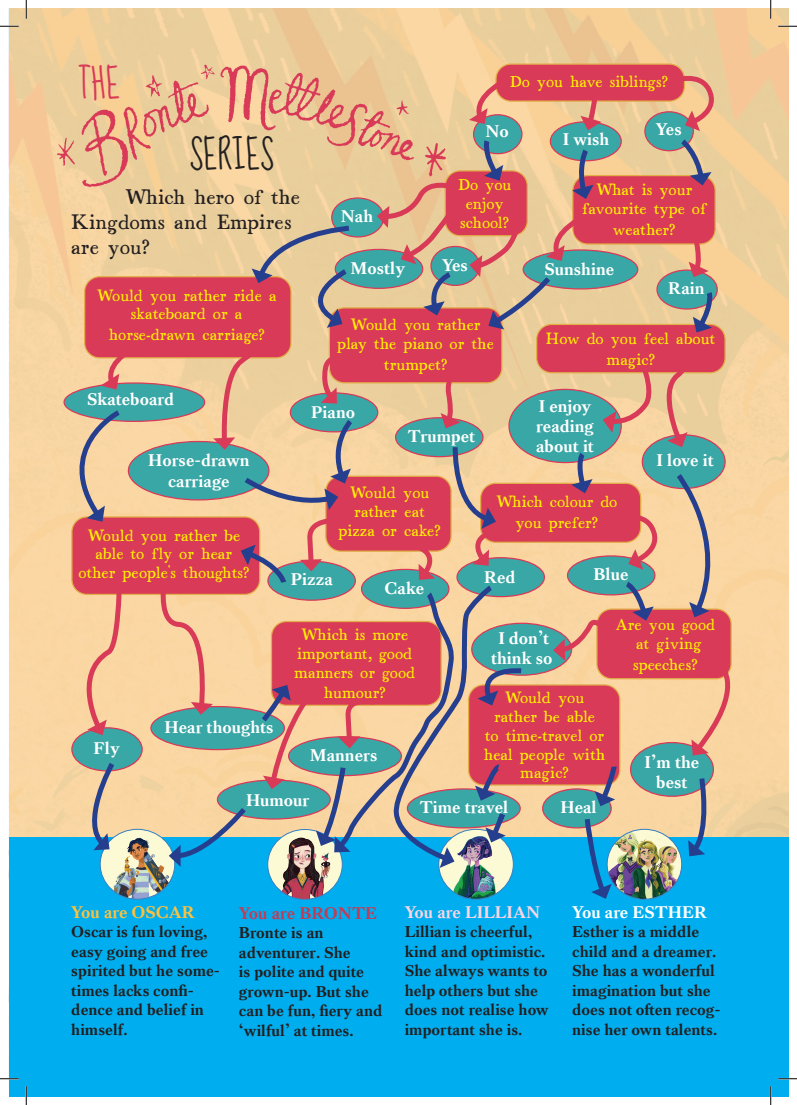
<style>
.page{position:relative;width:797px;height:1105px;background:#fff}
.page>*{position:absolute;margin:0;border:0;box-sizing:border-box;transform-origin:0 0}
.t1{font:32.5px "KG Sue Ellen Francisco";color:#231f20}
.t2{font:32.5px "KG Sue Ellen Francisco";color:#d83a58}
.t3{font:22.5px/25px "Alchemist Serif Font";color:#231f20}
.t4{font:17.5px/18.8px "Alchemist Serif Font";color:#fff101;text-align:center}
.t5{font:700 17.5px/20px "Kings Caslon";color:#fff;text-align:center}
.t6{font:700 17.5px "Kings Caslon";color:#fad5e5}
.t7{font:700 17.5px "Kings Caslon";color:#c13c57}
.t8{font:700 17.5px "Kings Caslon";color:#fec13e}
.t9{font:700 16.25px/19.5px "Kings Caslon";color:#231f20}
</style>
<div class="page">
<img style="left:9px;top:9px;width:779px;height:828px">
<div style="left:9px;top:837px;width:779px;height:259px;background:#00aeef"></div>
<div style="left:496px;top:64px;width:188px;height:37px;background:#d83a58;border-radius:15px"></div>
<div style="left:495px;top:63px;width:190px;height:39px;border:1px solid #e2ae48;border-radius:15px"></div>
<div style="left:573px;top:176px;width:142px;height:68px;background:#d83a58;border-radius:15px"></div>
<div style="left:572px;top:175px;width:143px;height:70px;border:1px solid #e2ae48;border-radius:15px"></div>
<div style="left:468px;top:685px;width:151px;height:100px;background:#d83a58;border-radius:15px"></div>
<div style="left:480px;top:483px;width:160px;height:59px;background:#d83a58;border-radius:15px"></div>
<div style="left:536px;top:324px;width:189px;height:49px;background:#d83a58;border-radius:15px"></div>
<div style="left:536px;top:324px;width:189px;height:49px;border:1px solid #e2ae48;border-radius:15px"></div>
<div style="left:445px;top:171px;width:82px;height:65px;background:#d83a58;border-radius:15px"></div>
<div style="left:444px;top:170px;width:84px;height:66px;border:1px solid #e2ae48;border-radius:15px"></div>
<div style="left:85px;top:277px;width:206px;height:81px;background:#d83a58;border-radius:15px"></div>
<div style="left:84px;top:276px;width:207px;height:82px;border:1px solid #e2ae48;border-radius:15px"></div>
<div style="left:329px;top:308px;width:173px;height:75px;background:#d83a58;border-radius:15px"></div>
<div style="left:72px;top:517px;width:188px;height:77px;background:#d83a58;border-radius:15px"></div>
<img style="left:268px;top:868px;width:74px;height:31px">
<img style="left:100px;top:829px;width:75px;height:70px">
<div style="left:100px;top:829px;width:75px;height:70px;border:1px solid #347fc2;border-radius:50%"></div>
<img style="left:440px;top:868px;width:73px;height:31px">
<img style="left:53px;top:59px;width:408px;height:137px">
<div style="left:645px;top:112px;width:48px;height:39px;background:#39a7a5;border-radius:50%"></div>
<div style="left:644px;top:111px;width:50px;height:40px;border:1px solid #d83a58;border-radius:50%"></div>
<div style="left:431px;top:246px;width:48px;height:39px;background:#39a7a5;border-radius:50%"></div>
<div style="left:430px;top:246px;width:50px;height:40px;border:1px solid #d83a58;border-radius:50%"></div>
<div style="left:332px;top:198px;width:51px;height:39px;background:#39a7a5;border-radius:50%"></div>
<div style="left:331px;top:197px;width:53px;height:41px;border:1px solid #d83a58;border-radius:50%"></div>
<div style="left:657px;top:270px;width:60px;height:39px;background:#39a7a5;border-radius:50%"></div>
<div style="left:656px;top:269px;width:61px;height:41px;border:1px solid #d83a58;border-radius:50%"></div>
<div style="left:509px;top:389px;width:112px;height:74px;background:#39a7a5;border-radius:50%"></div>
<div style="left:523px;top:250px;width:114px;height:39px;background:#39a7a5;border-radius:50%"></div>
<div style="left:473px;top:115px;width:49px;height:39px;background:#39a7a5;border-radius:50%"></div>
<div style="left:473px;top:114px;width:49px;height:40px;border:1px solid #d83a58;border-radius:50%"></div>
<div style="left:550px;top:122px;width:71px;height:39px;background:#39a7a5;border-radius:50%"></div>
<div style="left:335px;top:249px;width:87px;height:39px;background:#39a7a5;border-radius:50%"></div>
<div style="left:64px;top:383px;width:141px;height:38px;background:#39a7a5;border-radius:50%"></div>
<div style="left:128px;top:441px;width:141px;height:59px;background:#39a7a5;border-radius:50%"></div>
<div style="left:457px;top:558px;width:87px;height:39px;background:#39a7a5;border-radius:50%"></div>
<div style="left:72px;top:728px;width:70px;height:43px;background:#39a7a5;border-radius:50%"></div>
<svg style="left:542px;top:789px;width:69px;height:39px"></svg>
<div style="left:472px;top:623px;width:99px;height:52px;background:#39a7a5;border-radius:50%"></div>
<svg style="left:465px;top:78px;width:41px;height:46px"></svg>
<svg style="left:97px;top:356px;width:41px;height:34px"></svg>
<svg style="left:675px;top:241px;width:33px;height:36px"></svg>
<svg style="left:580px;top:100px;width:21px;height:30px"></svg>
<svg style="left:670px;top:72px;width:57px;height:113px"></svg>
<svg style="left:469px;top:215px;width:114px;height:114px"></svg>
<svg style="left:482px;top:140px;width:21px;height:41px"></svg>
<svg style="left:52px;top:407px;width:71px;height:115px;background:#dac19e"></svg>
<svg style="left:693px;top:292px;width:21px;height:41px"></svg>
<svg style="left:572px;top:149px;width:21px;height:50px"></svg>
<svg style="left:377px;top:179px;width:81px;height:136px"></svg>
<svg style="left:252px;top:223px;width:102px;height:105px"></svg>
<svg style="left:553px;top:354px;width:193px;height:545px"></svg>
<svg style="left:79px;top:761px;width:38px;height:91px;background:#b4b6a6"></svg>
<svg style="left:64px;top:580px;width:60px;height:155px;background:#f0bb95"></svg>
<svg style="left:159px;top:337px;width:367px;height:531px"></svg>
<svg style="left:0;top:25px;width:19px;height:2px"></svg>
<svg style="left:778px;top:25px;width:19px;height:2px"></svg>
<svg style="left:0;top:1078px;width:19px;height:1px"></svg>
<svg style="left:778px;top:1078px;width:19px;height:1px"></svg>
<svg style="left:25px;top:0;width:2px;height:19px"></svg>
<svg style="left:25px;top:1086px;width:2px;height:19px"></svg>
<svg style="left:770px;top:0;width:1px;height:19px"></svg>
<svg style="left:770px;top:1086px;width:1px;height:19px"></svg>
<h1 class="t2" style="left:78px;top:68px;width:44px">THE</h1>
<h1 class="t1" style="left:189px;top:139px;width:86px">SERIES</h1>
<p class="t3" style="left:71px;top:185px;width:230px;text-indent:54px">Which hero of the<br>Kingdoms and Empires are you?</p>
<p class="t5" style="left:341px;top:206px;width:34px">Nah</p>
<p class="t5" style="left:350px;top:258px;width:56px">Mostly</p>
<p class="t4" style="left:510px;top:72px;width:160px">Do you have siblings?</p>
<p class="t5" style="left:485px;top:121px;width:25px">No</p>
<p class="t5" style="left:562px;top:130px;width:48px">I wish</p>
<p class="t5" style="left:656px;top:120px;width:27px">Yes</p>
<p class="t4" style="left:458px;top:176px;width:55px">Do you enjoy school?</p>
<p class="t4" style="left:582px;top:181px;width:126px">What is your favourite type of</p>
<p class="t4" style="left:613px;top:221px;width:64px">weather?</p>
<p class="t5" style="left:442px;top:255px;width:27px">Yes</p>
<p class="t5" style="left:544px;top:259px;width:71px">Sunshine</p>
<p class="t4" style="left:97px;top:286px;width:181px">Would you rather ride a skateboard or a</p>
<p class="t4" style="left:109px;top:326px;width:157px">horse-drawn carriage?</p>
<p class="t4" style="left:337px;top:316px;width:158px">Would you rather play the piano or the</p>
<p class="t4" style="left:384px;top:355px;width:65px">trumpet?</p>
<p class="t5" style="left:668px;top:278px;width:38px">Rain</p>
<p class="t4" style="left:546px;top:329px;width:171px;line-height:21px">How do you feel about magic?</p>
<p class="t5" style="left:87px;top:389px;width:89px">Skateboard</p>
<p class="t5" style="left:148px;top:450px;width:103px;line-height:21px">Horse-drawn carriage</p>
<p class="t5" style="left:311px;top:402px;width:45px">Piano</p>
<p class="t5" style="left:408px;top:426px;width:69px">Trumpet</p>
<p class="t4" style="left:350px;top:484px;width:81px;text-align:left">Would you rather eat</p>
<p class="t4" style="left:88px;top:526px;width:154px">Would you rather be</p>
<p class="t4" style="left:338px;top:522px;width:104px">pizza or cake?</p>
<p class="t4" style="left:78px;top:545px;width:172px">able to fly or hear other people’s thoughts?</p>
<p class="t5" style="left:291px;top:569px;width:43px">Pizza</p>
<p class="t5" style="left:384px;top:578px;width:41px">Cake</p>
<p class="t5" style="left:536px;top:396px;width:59px;text-align:left">I enjoy reading about it</p>
<p class="t4" style="left:496px;top:492px;width:123px;line-height:21px">Which colour do you prefer?</p>
<p class="t5" style="left:484px;top:567px;width:33px">Red</p>
<p class="t5" style="left:593px;top:564px;width:37px">Blue</p>
<p class="t5" style="left:656px;top:450px;width:59px">I love it</p>
<p class="t5" style="left:94px;top:738px;width:28px">Fly</p>
<p class="t5" style="left:164px;top:717px;width:111px">Hear thoughts</p>
<p class="t4" style="left:294px;top:626px;width:123px;line-height:19.1px">Which is more important, good manners or good humour?</p>
<p class="t5" style="left:310px;top:745px;width:69px">Manners</p>
<p class="t5" style="left:491px;top:628px;width:63px">I don’t think so</p>
<p class="t4" style="left:484px;top:689px;width:123px">Would you rather be able<br>to time-travel or heal people with magic?</p>
<p class="t4" style="left:615px;top:616px;width:101px">Are you good at giving</p>
<p class="t4" style="left:633px;top:655px;width:66px">speeches?</p>
<p class="t5" style="left:644px;top:752px;width:56px">I’m the best</p>
<p class="t5" style="left:246px;top:790px;width:65px">Humour</p>
<p class="t5" style="left:420px;top:797px;width:90px">Time travel</p>
<p class="t5" style="left:560px;top:797px;width:38px">Heal</p>
<p class="t8" style="left:71px;top:902px;width:125px">You are OSCAR</p>
<p class="t9" style="left:71px;top:922px;width:150px">Oscar is fun loving, easy going and free spirited but he some&shy;times lacks confi&shy;dence and belief in himself.</p>
<p class="t7" style="left:239px;top:903px;width:139px">You are BRONTE</p>
<p class="t9" style="left:239px;top:923px;width:145px">Bronte is an adventurer. She<br>is polite and quite grown-up. But she can be fun, fiery and ‘wilful’ at times.</p>
<p class="t6" style="left:404px;top:901px;width:137px">You are LILLIAN</p>
<p class="t9" style="left:404px;top:922px;width:145px">Lillian is cheerful, kind and optimistic.<br>She always wants to help others but she does not realise how important she is.</p>
<p class="t5" style="left:572px;top:902px;width:136px">You are ESTHER</p>
<p class="t9" style="left:572px;top:922px;width:150px">Esther is a middle child and a dreamer.<br>She has a wonderful imagination but she does not often recog&shy;nise her own talents.</p>
</div>
